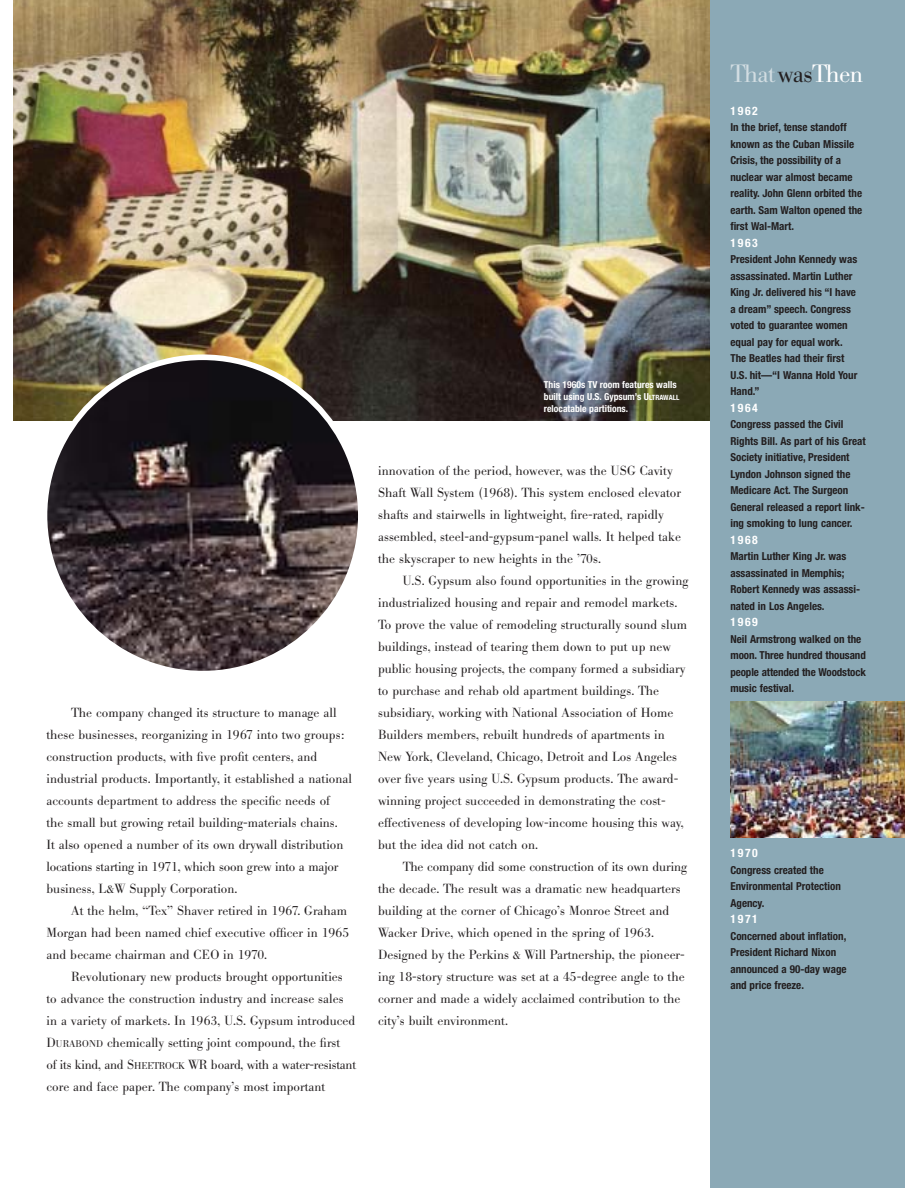
<style>
.page{position:relative;width:918px;height:1188px;background:#fff}
.page>*{position:absolute;margin:0;border:0;box-sizing:border-box;transform-origin:0 0}
.t1{font:300 24.75px "Bodoni BE";letter-spacing:-.025em;color:#d2dde2}
.t2{font:300 13.05px/22px "Bodoni BE";color:#231f20}
.t3{font:700 condensed 11.7px "Helvetica Neue";letter-spacing:.145em;color:#fff}
.t4{font:700 condensed 10.95px/16.5px "Helvetica Neue";color:#231f20}
.t5{font:700 condensed 9.6px/12.3px "Helvetica Neue";color:#fff}
.s1{font-size:9.75px}
.s2{font-size:7.2px}
.s3{color:#231f20}
.s4{color:#fff}
</style>
<div class="page">
<img style="left:14px;top:0;width:696px;height:421px">
<div style="left:710px;top:0;width:195px;height:1188px;background:#8ba9b6"></div>
<svg style="left:42px;top:354px;width:322px;height:317px"></svg>
<img style="left:730px;top:702px;width:175px;height:136px">
<p class="t2" style="left:47px;top:703px;width:307px;text-indent:25px">The company changed its structure to manage all these businesses, reorganizing in 1967 into two groups: construction products, with five profit centers, and industrial products. Importantly, it established a national accounts department to address the specific needs of<br>the small but growing retail building-materials chains.<br>It also opened a number of its own drywall distribution locations starting in 1971, which soon grew into a major business, L&amp;W Supply Corporation.</p>
<p class="t2" style="left:47px;top:901px;width:304px;text-indent:25px">At the helm, “Tex” Shaver retired in 1967. Graham<br>Morgan had been named chief executive officer in 1965 and became chairman and CEO in 1970.</p>
<p class="t2" style="left:47px;top:967px;width:311px;text-indent:25px">Revolutionary new products brought opportunities to advance the construction industry and increase sales in a variety of markets. In 1963, U.S. Gypsum introduced D<span class="s1">URABOND</span> chemically setting joint compound, the first<br>of its kind, and S<span class="s1">HEETROCK</span> WR board, with a water-resistant core and face paper. The company’s most important</p>
<p class="t5" style="left:544px;top:379px;width:137px">This 1960s TV room features walls built using U.S. Gypsum’s U<span class="s2">LTRAWALL </span>relocatable partitions.</p>
<p class="t2" style="left:378px;top:461px;width:304px">innovation of the period, however, was the USG Cavity Shaft Wall System (1968). This system enclosed elevator shafts and stairwells in lightweight, fire-rated, rapidly assembled, steel-and-gypsum-panel walls. It helped take the skyscraper to new heights in the ’70s.</p>
<p class="t2" style="left:378px;top:571px;width:312px;text-indent:25px">U.S. Gypsum also found opportunities in the growing industrialized housing and repair and remodel markets.<br>To prove the value of remodeling structurally sound slum buildings, instead of tearing them down to put up new public housing projects, the company formed a subsidiary to purchase and rehab old apartment buildings. The subsidiary, working with National Association of Home Builders members, rebuilt hundreds of apartments in New York, Cleveland, Chicago, Detroit and Los Angeles over five years using U.S. Gypsum products. The award&shy;winning project succeeded in demonstrating the cost&shy;effectiveness of developing low-income housing this way, but the idea did not catch on.</p>
<p class="t2" style="left:378px;top:857px;width:310px;text-indent:25px">The company did some construction of its own during the decade. The result was a dramatic new headquarters building at the corner of Chicago’s Monroe Street and Wacker Drive, which opened in the spring of 1963.<br>Designed by the Perkins &amp; Will Partnership, the pioneer&shy;ing 18-story structure was set at a 45-degree angle to the corner and made a widely acclaimed contribution to the city’s built environment.</p>
<h1 class="t1" style="left:730px;top:64px;width:134px">That<span class="s3">was</span><span class="s4">Then</span></h1>
<p class="t3" style="left:730px;top:106px;width:29px">1962</p>
<p class="t4" style="left:730px;top:120px;width:133px">In the brief, tense standoff known as the Cuban Missile<br>Crisis, the possibility of a nuclear war almost became reality. John Glenn orbited the earth. Sam Walton opened the first Wal-Mart.</p>
<p class="t3" style="left:730px;top:238px;width:29px">1963</p>
<p class="t4" style="left:730px;top:252px;width:128px">President John Kennedy was assassinated. Martin Luther<br>King Jr. delivered his “I have a dream” speech. Congress voted to guarantee women equal pay for equal work.<br>The Beatles had their first<br>U.S. hit—“I Wanna Hold Your<br>Hand.”</p>
<p class="t3" style="left:730px;top:403px;width:29px">1964</p>
<p class="t4" style="left:730px;top:417px;width:137px">Congress passed the Civil<br>Rights Bill. As part of his Great<br>Society initiative, President<br>Lyndon Johnson signed the<br>Medicare Act. The Surgeon<br>General released a report link&shy;ing smoking to lung cancer.</p>
<p class="t3" style="left:730px;top:535px;width:29px">1968</p>
<p class="t4" style="left:730px;top:549px;width:131px">Martin Luther King Jr. was assassinated in Memphis;<br>Robert Kennedy was assassi&shy;nated in Los Angeles.</p>
<p class="t3" style="left:730px;top:618px;width:29px">1969</p>
<p class="t4" style="left:730px;top:632px;width:137px">Neil Armstrong walked on the moon. Three hundred thousand people attended the Woodstock music festival.</p>
<p class="t3" style="left:730px;top:849px;width:29px">1970</p>
<p class="t4" style="left:730px;top:863px;width:112px">Congress created the<br>Environmental Protection<br>Agency.</p>
<p class="t3" style="left:730px;top:915px;width:29px">1971</p>
<p class="t4" style="left:730px;top:929px;width:118px">Concerned about inflation,<br>President Richard Nixon announced a 90-day wage and price freeze.</p>
</div>
